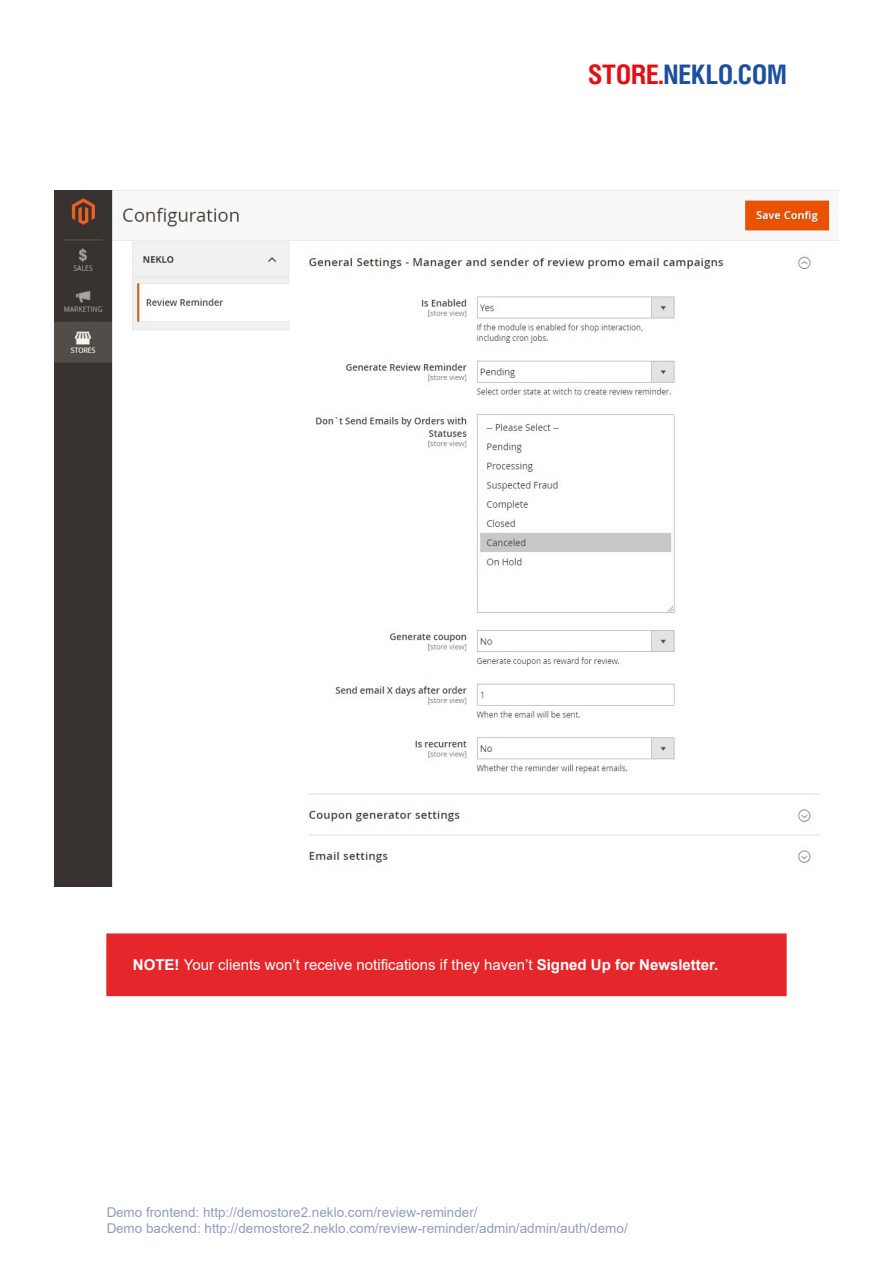
<style>
.page{position:relative;width:893px;height:1263px;background:#fff}
.page>*{position:absolute;margin:0;border:0;box-sizing:border-box;transform-origin:0 0}
.t1{font:27px "War Helios Cond C Bold";color:#1c4f9e}
.t2{font:15px "Arial";color:#fff}
.t3{font:13.5px/16.5px "Arial";color:#283583}
.s1{color:#e30f13}
.s2{font-weight:700}
</style>
<div class="page">
<img style="left:54px;top:190px;width:785px;height:696px">
<div style="left:106px;top:933px;width:681px;height:63px;background:#e5272b;border:2px solid #e30f13"></div>
<h1 class="t1" style="left:588px;top:57px;width:200px"><span class="s1">STORE.</span>NEKLO.COM</h1>
<p class="t2" style="left:133px;top:954px;width:587px"><span class="s2">NOTE!</span> Your clients won’t receive notifications if they haven’t <span class="s2">Signed Up for Newsletter.</span></p>
<p class="t3" style="left:106px;top:1204px;width:523px">Demo frontend: http://demostore2.neklo.com/review-reminder/<br>Demo backend: http://demostore2.neklo.com/review-reminder/admin/admin/auth/demo/</p>
</div>
